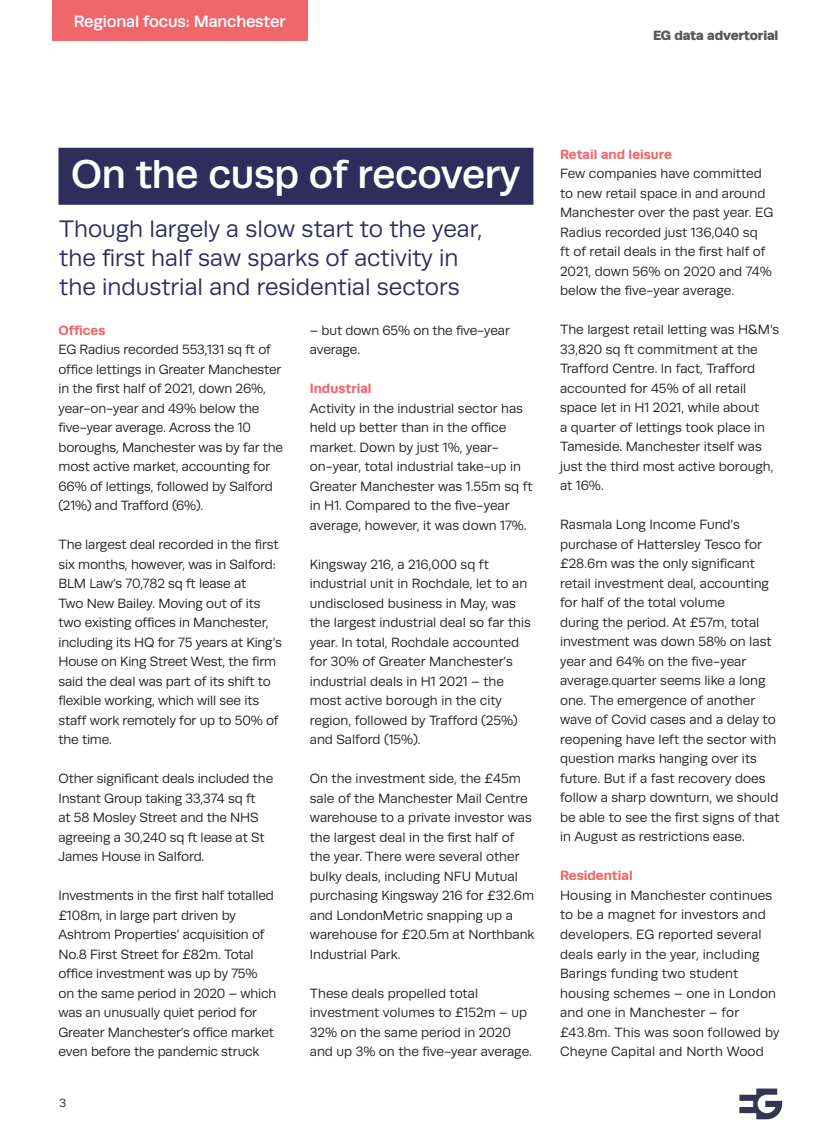
<style>
.page{position:relative;width:838px;height:1136px;background:#fff}
.page>*{position:absolute;margin:0;border:0;box-sizing:border-box;transform-origin:0 0}
.t1{font:500 40.5px "Runda";letter-spacing:-.01em;color:#fff}
.t2{font:24px/28.8px "Runda";color:#2e2d5b}
.t3{font:500 16.5px "Runda";letter-spacing:-.01em;color:#fff}
.t4{font:13.5px/19.5px "Runda";color:#231f20}
.t5{font:700 13.5px "Runda";color:#f1666a}
.t6{font:900 13.5px "Runda";letter-spacing:-.01em;color:#57585a}
.t7{font:12px "Runda";color:#231f20}
</style>
<div class="page">
<div style="left:52px;top:0;width:255px;height:40px;background:#f1666a"></div>
<div style="left:58px;top:148px;width:475px;height:57px;background:#2e2d5b"></div>
<svg style="left:739px;top:1088px;width:43px;height:31px"></svg>
<p class="t3" style="left:74px;top:11px;width:213px">Regional focus: Manchester</p>
<p class="t6" style="left:653px;top:28px;width:127px">EG data advertorial</p>
<h1 class="t1" style="left:71px;top:151px;width:450px">On the cusp of recovery</h1>
<h2 class="t2" style="left:59px;top:214px;width:425px">Though largely a slow start to the year, the first half saw sparks of activity in the industrial and residential sectors</h2>
<p class="t5" style="left:58px;top:322px;width:48px">Offices</p>
<p class="t4" style="left:58px;top:339px;width:226px">EG Radius recorded 553,131 sq ft of office lettings in Greater Manchester in the first half of 2021, down 26%, year-on-year and 49% below the five-year average. Across the 10 boroughs, Manchester was by far the most active market, accounting for 66% of lettings, followed by Salford (21%) and Trafford (6%).</p>
<p class="t4" style="left:58px;top:534px;width:225px">The largest deal recorded in the first six months, however, was in Salford:<br>BLM Law’s 70,782 sq ft lease at<br>Two New Bailey. Moving out of its two existing offices in Manchester, including its HQ for 75 years at King’s<br>House on King Street West, the firm said the deal was part of its shift to flexible working, which will see its staff work remotely for up to 50% of the time.</p>
<p class="t4" style="left:58px;top:768px;width:216px">Other significant deals included the<br>Instant Group taking 33,374 sq ft<br>at 58 Mosley Street and the NHS agreeing a 30,240 sq ft lease at St<br>James House in Salford.</p>
<p class="t4" style="left:58px;top:885px;width:219px">Investments in the first half totalled £108m, in large part driven by Ashtrom Properties’ acquisition of No.8 First Street for £82m. Total office investment was up by 75% on the same period in 2020 – which was an unusually quiet period for Greater Manchester’s office market even before the pandemic struck</p>
<p class="t7" style="left:60px;top:1095px;width:8px">3</p>
<p class="t4" style="left:310px;top:320px;width:201px">– but down 65% on the five-year average.</p>
<p class="t5" style="left:310px;top:380px;width:63px">Industrial</p>
<p class="t4" style="left:310px;top:398px;width:224px">Activity in the industrial sector has held up better than in the office market. Down by just 1%, year&shy;on-year, total industrial take-up in Greater Manchester was 1.55m sq ft in H1. Compared to the five-year average, however, it was down 17%.</p>
<p class="t4" style="left:310px;top:554px;width:222px">Kingsway 216, a 216,000 sq ft industrial unit in Rochdale, let to an undisclosed business in May, was the largest industrial deal so far this year. In total, Rochdale accounted for 30% of Greater Manchester’s industrial deals in H1 2021 – the most active borough in the city region, followed by Trafford (25%) and Salford (15%).</p>
<p class="t4" style="left:310px;top:768px;width:226px">On the investment side, the £45m sale of the Manchester Mail Centre warehouse to a private investor was the largest deal in the first half of the year. There were several other bulky deals, including NFU Mutual purchasing Kingsway 216 for £32.6m and LondonMetric snapping up a warehouse for £20.5m at Northbank<br>Industrial Park.</p>
<p class="t4" style="left:310px;top:983px;width:224px">These deals propelled total investment volumes to £152m – up<br>32% on the same period in 2020 and up 3% on the five-year average.</p>
<p class="t5" style="left:560px;top:146px;width:113px">Retail and leisure</p>
<p class="t4" style="left:560px;top:164px;width:215px">Few companies have committed to new retail space in and around<br>Manchester over the past year. EG<br>Radius recorded just 136,040 sq<br>ft of retail deals in the first half of<br>2021, down 56% on 2020 and 74% below the five-year average.</p>
<p class="t4" style="left:560px;top:320px;width:221px">The largest retail letting was H&amp;M’s<br>33,820 sq ft commitment at the<br>Trafford Centre. In fact, Trafford accounted for 45% of all retail space let in H1 2021, while about<br>a quarter of lettings took place in<br>Tameside. Manchester itself was just the third most active borough, at 16%.</p>
<p class="t4" style="left:560px;top:515px;width:221px">Rasmala Long Income Fund’s purchase of Hattersley Tesco for £28.6m was the only significant retail investment deal, accounting for half of the total volume<br>during the period. At £57m, total investment was down 58% on last year and 64% on the five-year average.quarter seems like a long one. The emergence of another wave of Covid cases and a delay to reopening have left the sector with question marks hanging over its future. But if a fast recovery does follow a sharp downturn, we should be able to see the first signs of that in August as restrictions ease.</p>
<p class="t5" style="left:560px;top:867px;width:74px">Residential</p>
<p class="t4" style="left:560px;top:885px;width:221px">Housing in Manchester continues to be a magnet for investors and developers. EG reported several deals early in the year, including<br>Barings funding two student housing schemes – one in London and one in Manchester – for £43.8m. This was soon followed by<br>Cheyne Capital and North Wood</p>
</div>
